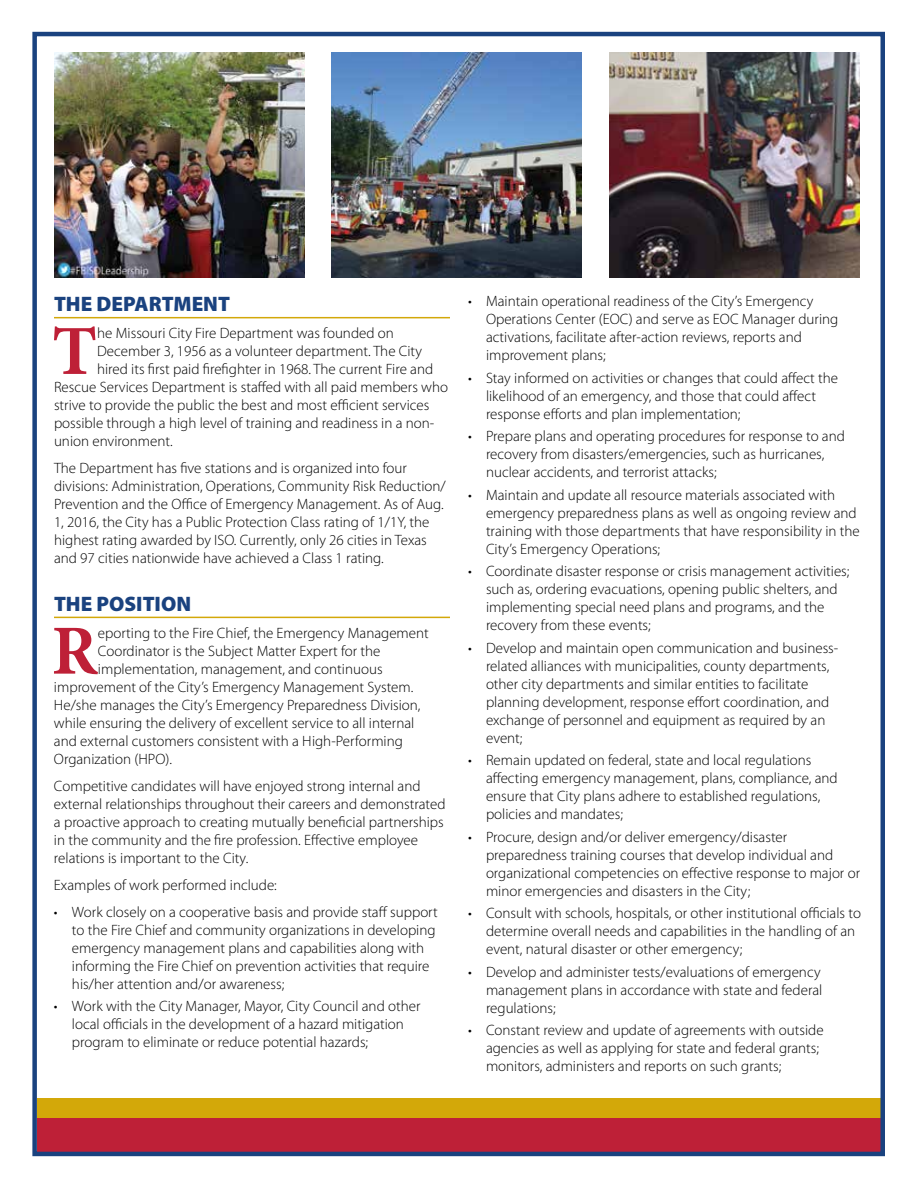
<style>
.page{position:relative;width:918px;height:1188px;background:#fff}
.page>*{position:absolute;margin:0;border:0;box-sizing:border-box;transform-origin:0 0}
.t1{font:700 70.35px "Minion Pro";color:#be2037}
.t2{font:900 21px "Myriad Pro";color:#1a427f}
.t3{font:300 15px/18px "Myriad Pro";color:#000}
</style>
<div class="page">
<div style="left:37px;top:1116px;width:845px;height:37px;background:#be2037"></div>
<div style="left:37px;top:1098px;width:845px;height:20px;background:#d3a809"></div>
<div style="left:32px;top:32px;width:853px;height:1124px;border:4px solid #1a427f"></div>
<hr style="left:54px;top:317px;width:396px;height:1px;background:#d3a809">
<hr style="left:54px;top:617px;width:396px;height:1px;background:#d3a809">
<img style="left:54px;top:52px;width:250px;height:225px">
<img style="left:331px;top:52px;width:251px;height:225px">
<img style="left:609px;top:52px;width:251px;height:225px">
<h2 class="t2" style="left:54px;top:290px;width:178px">THE DEPARTMENT</h2>
<h1 class="t1" style="left:52px;top:302px;width:47px">T</h1>
<p class="t3" style="left:97px;top:324px;width:298px">he Missouri City Fire Department was founded on</p>
<p class="t3" style="left:97px;top:342px;width:326px">December 3, 1956 as a volunteer department. The City</p>
<p class="t3" style="left:97px;top:360px;width:338px">hired its first paid firefighter in 1968. The current Fire and</p>
<p class="t3" style="left:54px;top:378px;width:396px">Rescue Services Department is staffed with all paid members who</p>
<p class="t3" style="left:54px;top:396px;width:377px">strive to provide the public the best and most efficient services</p>
<p class="t3" style="left:54px;top:414px;width:382px">possible through a high level of training and readiness in a non-</p>
<p class="t3" style="left:54px;top:432px;width:120px">union environment.</p>
<p class="t3" style="left:54px;top:459px;width:393px">The Department has five stations and is organized into four divisions: Administration, Operations, Community Risk Reduction/ Prevention and the Office of Emergency Management. As of Aug.<br>1, 2016, the City has a Public Protection Class rating of 1/1Y, the highest rating awarded by ISO. Currently, only 26 cities in Texas and 97 cities nationwide have achieved a Class 1 rating.</p>
<h2 class="t2" style="left:54px;top:590px;width:139px">THE POSITION</h2>
<h1 class="t1" style="left:52px;top:602px;width:48px">R</h1>
<p class="t3" style="left:98px;top:623px;width:332px">eporting to the Fire Chief, the Emergency Management</p>
<p class="t3" style="left:98px;top:641px;width:284px">Coordinator is the Subject Matter Expert for the</p>
<p class="t3" style="left:98px;top:659px;width:286px">implementation, management, and continuous</p>
<p class="t3" style="left:54px;top:677px;width:361px">improvement of the City’s Emergency Management System.</p>
<p class="t3" style="left:54px;top:695px;width:368px">He/she manages the City’s Emergency Preparedness Division,</p>
<p class="t3" style="left:54px;top:713px;width:362px">while ensuring the delivery of excellent service to all internal</p>
<p class="t3" style="left:54px;top:731px;width:350px">and external customers consistent with a High-Performing</p>
<p class="t3" style="left:54px;top:749px;width:120px">Organization (HPO).</p>
<p class="t3" style="left:54px;top:776px;width:393px">Competitive candidates will have enjoyed strong internal and external relationships throughout their careers and demonstrated a proactive approach to creating mutually beneficial partnerships in the community and the fire profession. Effective employee relations is important to the City.</p>
<p class="t3" style="left:54px;top:875px;width:224px">Examples of work performed include:</p>
<p class="t3" style="left:72px;top:902px;width:367px;text-indent:-18px">• Work closely on a cooperative basis and provide staff support to the Fire Chief and community organizations in developing emergency management plans and capabilities along with informing the Fire Chief on prevention activities that require his/her attention and/or awareness;</p>
<p class="t3" style="left:72px;top:997px;width:350px;text-indent:-18px">• Work with the City Manager, Mayor, City Council and other local officials in the development of a hazard mitigation program to eliminate or reduce potential hazards;</p>
<p class="t3" style="left:486px;top:292px;width:354px;text-indent:-18px">• Maintain operational readiness of the City’s Emergency Operations Center (EOC) and serve as EOC Manager during activations, facilitate after-action reviews, reports and improvement plans;</p>
<p class="t3" style="left:486px;top:369px;width:354px;text-indent:-18px">• Stay informed on activities or changes that could affect the likelihood of an emergency, and those that could affect response efforts and plan implementation;</p>
<p class="t3" style="left:486px;top:427px;width:360px;text-indent:-18px">• Prepare plans and operating procedures for response to and recovery from disasters/emergencies, such as hurricanes, nuclear accidents, and terrorist attacks;</p>
<p class="t3" style="left:486px;top:486px;width:375px;text-indent:-18px">• Maintain and update all resource materials associated with emergency preparedness plans as well as ongoing review and training with those departments that have responsibility in the City’s Emergency Operations;</p>
<p class="t3" style="left:486px;top:562px;width:365px;text-indent:-18px">• Coordinate disaster response or crisis management activities; such as, ordering evacuations, opening public shelters, and implementing special need plans and programs, and the recovery from these events;</p>
<p class="t3" style="left:486px;top:639px;width:354px;text-indent:-18px">• Develop and maintain open communication and business&shy;related alliances with municipalities, county departments, other city departments and similar entities to facilitate planning development, response effort coordination, and exchange of personnel and equipment as required by an event;</p>
<p class="t3" style="left:486px;top:751px;width:353px;text-indent:-18px">• Remain updated on federal, state and local regulations affecting emergency management, plans, compliance, and ensure that City plans adhere to established regulations, policies and mandates;</p>
<p class="t3" style="left:486px;top:828px;width:376px;text-indent:-18px">• Procure, design and/or deliver emergency/disaster preparedness training courses that develop individual and organizational competencies on effective response to major or minor emergencies and disasters in the City;</p>
<p class="t3" style="left:486px;top:904px;width:377px;text-indent:-18px">• Consult with schools, hospitals, or other institutional officials to determine overall needs and capabilities in the handling of an event, natural disaster or other emergency;</p>
<p class="t3" style="left:486px;top:963px;width:338px;text-indent:-18px">• Develop and administer tests/evaluations of emergency management plans in accordance with state and federal regulations;</p>
<p class="t3" style="left:486px;top:1021px;width:339px;text-indent:-18px">• Constant review and update of agreements with outside agencies as well as applying for state and federal grants; monitors, administers and reports on such grants;</p>
</div>
